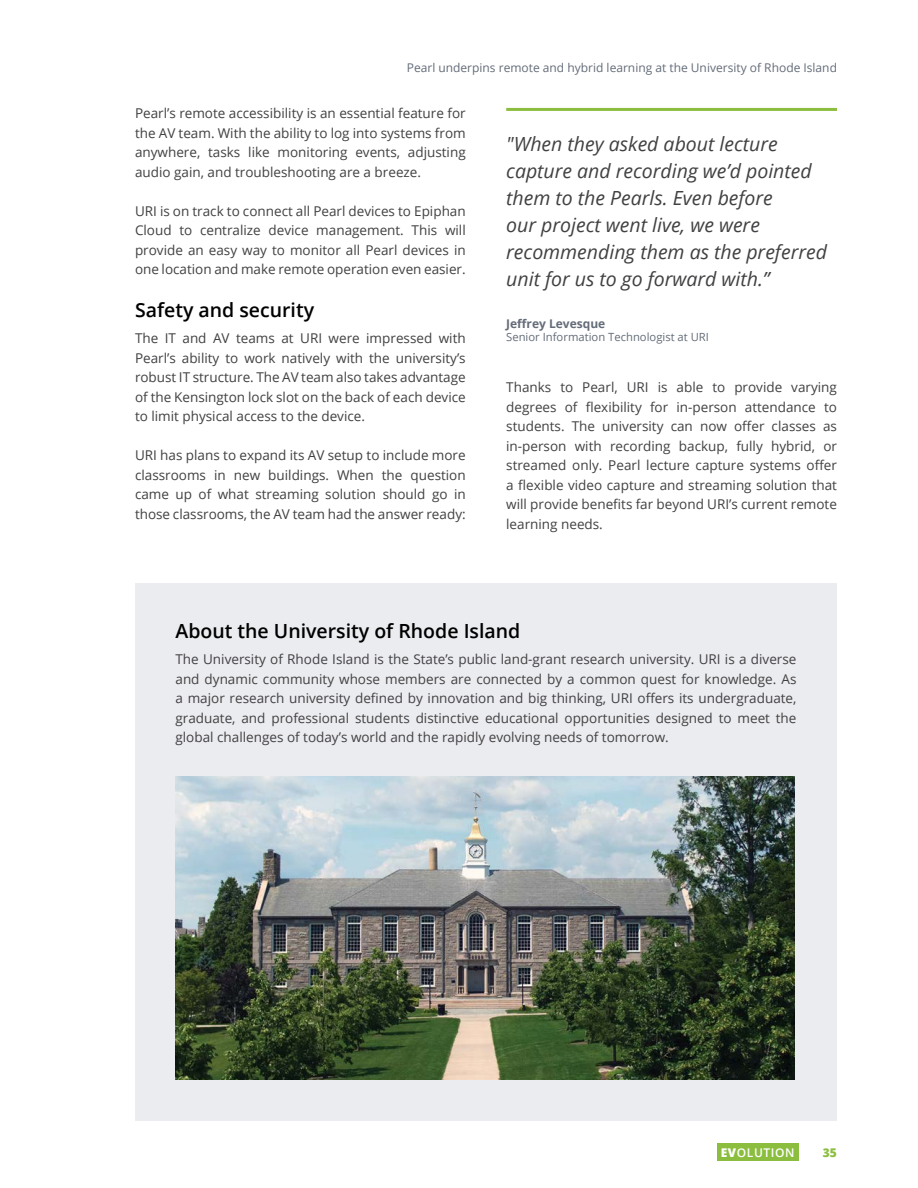
<style>
.page{position:relative;width:918px;height:1188px;background:#fff}
.page>*{position:absolute;margin:0;border:0;box-sizing:border-box;transform-origin:0 0}
.Pullquote_-_Text{font:italic 19.5px/27px "Open Sans";color:#414042}
.t1{font:600 19.5px "Open Sans";color:#000}
.Body_text{font:13.5px/19.5px "Open Sans";color:#414042;text-align:justify}
.t2{font:12px "Open Sans";color:#646c78}
.Pullquote_-_Text-2{font:700 12px "Open Sans";color:#646c78}
.t3{font:600 12px "Open Sans";letter-spacing:.05em;color:#fff}
.t4{font:800 12px "Open Sans";color:#8bbe3f}
.Pullquote_-_Text-3{font:11.25px "Open Sans";color:#646c78}
.s1{font-weight:800}
</style>
<div class="page">
<div style="left:717px;top:1144px;width:81px;height:17px;background:#8bbe3f"></div>
<hr style="left:506px;top:108px;width:331px;height:3px;background:#8bbe3f">
<div style="left:135px;top:583px;width:702px;height:537px;background:#ebecef"></div>
<img style="left:176px;top:776px;width:619px;height:304px">
<p class="t2" style="left:407px;top:60px;width:432px">Pearl underpins remote and hybrid learning at the University of Rhode Island</p>
<p class="Body_text" style="left:135px;top:103px;width:332px">Pearl’s remote accessibility is an essential feature for the AV team. With the ability to log into systems from anywhere, tasks like monitoring events, adjusting audio gain, and troubleshooting are a breeze.</p>
<p class="Body_text" style="left:135px;top:201px;width:332px">URI is on track to connect all Pearl devices to Epiphan Cloud to centralize device management. This will provide an easy way to monitor all Pearl devices in one location and make remote operation even easier.</p>
<h4 class="t1" style="left:135px;top:297px;width:181px">Safety and security</h4>
<p class="Body_text" style="left:135px;top:328px;width:332px">The IT and AV teams at URI were impressed with Pearl’s ability to work natively with the university’s robust IT structure. The AV team also takes advantage of the Kensington lock slot on the back of each device to limit physical access to the device.</p>
<p class="Body_text" style="left:135px;top:445px;width:332px">URI has plans to expand its AV setup to include more classrooms in new buildings. When the question came up of what streaming solution should go in those classrooms, the AV team had the answer ready:</p>
<p class="Pullquote_-_Text" style="left:506px;top:130px;width:322px">"When they asked about lecture capture and recording we’d pointed them to the Pearls. Even before<br>our project went live, we were recommending them as the preferred unit for us to go forward with.”</p>
<p class="Pullquote_-_Text-2" style="left:506px;top:315px;width:101px">Jeffrey Levesque</p>
<p class="Pullquote_-_Text-3" style="left:506px;top:330px;width:204px">Senior Information Technologist at URI</p>
<p class="Body_text" style="left:506px;top:377px;width:332px">Thanks to Pearl, URI is able to provide varying degrees of flexibility for in-person attendance to students. The university can now offer classes as in-person with recording backup, fully hybrid, or streamed only. Pearl lecture capture systems offer a flexible video capture and streaming solution that will provide benefits far beyond URI’s current remote learning needs.</p>
<h4 class="t1" style="left:176px;top:618px;width:346px">About the University of Rhode Island</h4>
<p class="Body_text" style="left:176px;top:649px;width:623px">The University of Rhode Island is the State’s public land-grant research university. URI is a diverse and dynamic community whose members are connected by a common quest for knowledge. As a major research university defined by innovation and big thinking, URI offers its undergraduate, graduate, and professional students distinctive educational opportunities designed to meet the global challenges of today’s world and the rapidly evolving needs of tomorrow.</p>
<p class="t3" style="left:721px;top:1144px;width:75px"><span class="s1">EV</span>OLUTION</p>
<p class="t4" style="left:823px;top:1143px;width:16px">35</p>
</div>
